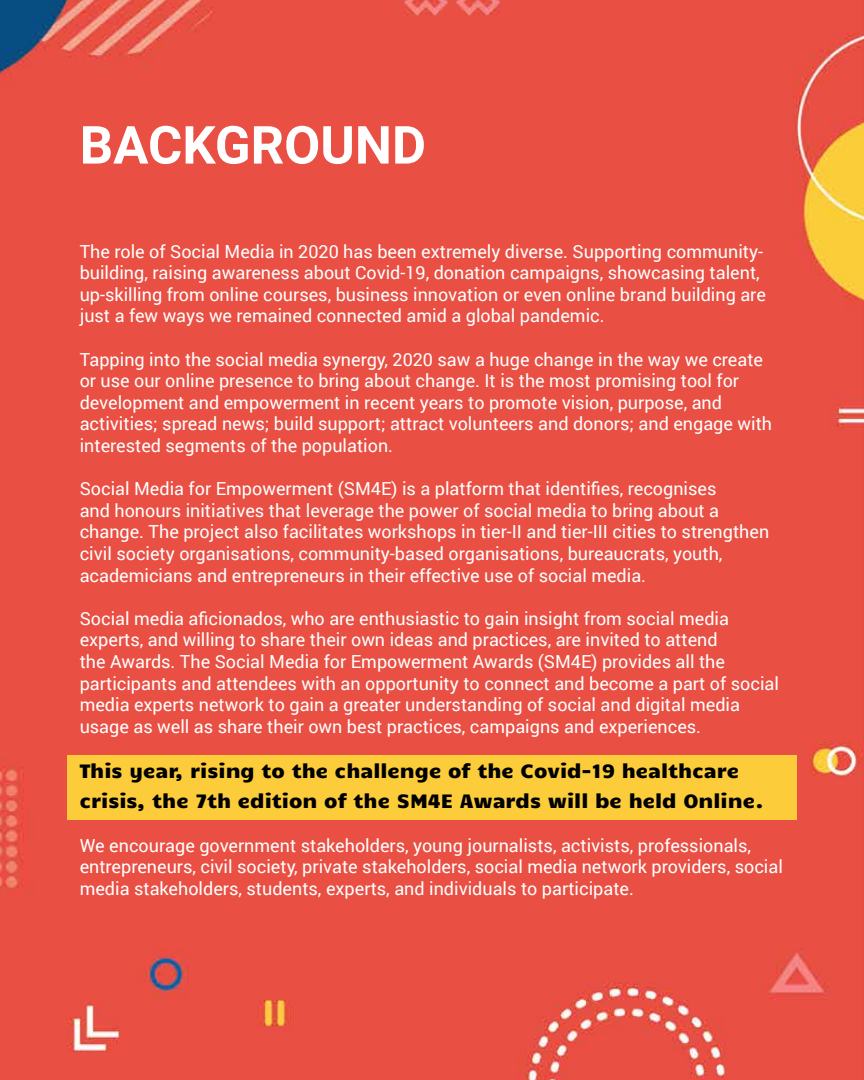
<style>
.page{position:relative;width:864px;height:1080px;background:#e94f43}
.page>*{position:absolute;margin:0;border:0;box-sizing:border-box;transform-origin:0 0}
.t1{font:700 52.5px "Roboto";color:#fff}
.t2{font:19.5px/30.6px "Candal";color:#000}
.t3{font:18px/21.6px "Roboto";color:#fff}
</style>
<div class="page">
<div style="left:67px;top:756px;width:729px;height:64px;background:#fccc3b"></div>
<h1 class="t1" style="left:80px;top:108px;width:348px">BACKGROUND</h1>
<p class="t3" style="left:80px;top:240px;width:688px">The role of Social Media in 2020 has been extremely diverse. Supporting community&shy;building, raising awareness about Covid-19, donation campaigns, showcasing talent, up-skilling from online courses, business innovation or even online brand building are just a few ways we remained connected amid a global pandemic.</p>
<p class="t3" style="left:80px;top:348px;width:694px">Tapping into the social media synergy, 2020 saw a huge change in the way we create or use our online presence to bring about change. It is the most promising tool for development and empowerment in recent years to promote vision, purpose, and activities; spread news; build support; attract volunteers and donors; and engage with interested segments of the population.</p>
<p class="t3" style="left:80px;top:477px;width:691px">Social Media for Empowerment (SM4E) is a platform that identifies, recognises<br>and honours initiatives that leverage the power of social media to bring about a change. The project also facilitates workshops in tier-II and tier-III cities to strengthen civil society organisations, community-based organisations, bureaucrats, youth, academicians and entrepreneurs in their effective use of social media.</p>
<p class="t3" style="left:80px;top:607px;width:701px">Social media aficionados, who are enthusiastic to gain insight from social media experts, and willing to share their own ideas and practices, are invited to attend<br>the Awards. The Social Media for Empowerment Awards (SM4E) provides all the participants and attendees with an opportunity to connect and become a part of social media experts network to gain a greater understanding of social and digital media usage as well as share their own best practices, campaigns and experiences.</p>
<p class="t2" style="left:80px;top:757px;width:686px">This year, rising to the challenge of the Covid-19 healthcare crisis, the 7th edition of the SM4E Awards will be held Online.</p>
<p class="t3" style="left:80px;top:834px;width:705px">We encourage government stakeholders, young journalists, activists, professionals, entrepreneurs, civil society, private stakeholders, social media network providers, social media stakeholders, students, experts, and individuals to participate.</p>
</div>
